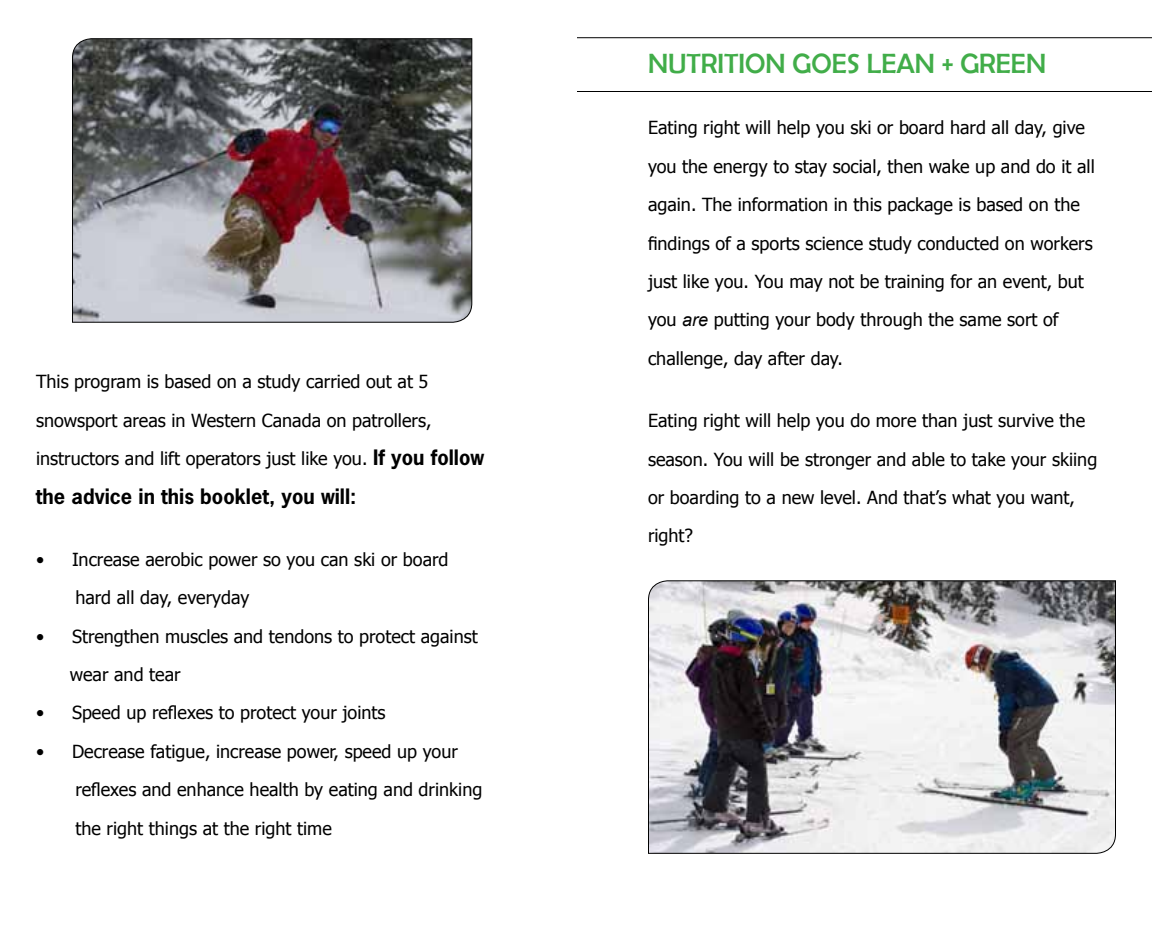
<style>
.page{position:relative;width:1152px;height:936px;background:#fff}
.page>*{position:absolute;margin:0;border:0;box-sizing:border-box;transform-origin:0 0}
.t1{font:28px "Berlin Sans FB";color:#41ad49}
.t2{font:700 20px "News Gothic Std";color:#000}
.t3{font:18px/38.4px "Tahoma";color:#000}
.s1{font-family:"News Gothic Std";font-weight:700;font-size:20px}
.s2{font-family:"Arial";font-style:italic}
</style>
<div class="page">
<hr style="left:577px;top:37px;width:575px;height:1px;background:#000">
<hr style="left:577px;top:91px;width:575px;height:1px;background:#000">
<img style="left:648px;top:580px;width:468px;height:274px">
<img style="left:72px;top:38px;width:401px;height:285px">
<p class="t3" style="left:36px;top:362px;width:450px">This program is based on a study carried out at 5 snowsport areas in Western Canada on patrollers, instructors and lift operators just like you. <span class="s1">If you follow</span></p>
<p class="t2" style="left:36px;top:483px;width:322px">the advice in this booklet, you will:</p>
<p class="t3" style="left:75px;top:539px;width:374px;text-indent:-39px">• Increase aerobic power so you can ski or board hard all day, everyday</p>
<p class="t3" style="left:70px;top:616px;width:410px;text-indent:-34px">• Strengthen muscles and tendons to protect against wear and tear</p>
<p class="t3" style="left:36px;top:693px;width:351px">• Speed up reflexes to protect your joints</p>
<p class="t3" style="left:75px;top:731px;width:408px;text-indent:-39px">• Decrease fatigue, increase power, speed up your reflexes and enhance health by eating and drinking the right things at the right time</p>
<h1 class="t1" style="left:648px;top:48px;width:400px">NUTRITION GOES LEAN + GREEN</h1>
<p class="t3" style="left:648px;top:108px;width:448px">Eating right will help you ski or board hard all day, give you the energy to stay social, then wake up and do it all again. The information in this package is based on the findings of a sports science study conducted on workers just like you. You may not be training for an event, but you <span class="s2">are</span> putting your body through the same sort of challenge, day after day.</p>
<p class="t3" style="left:648px;top:401px;width:451px">Eating right will help you do more than just survive the season. You will be stronger and able to take your skiing or boarding to a new level. And that’s what you want, right?</p>
</div>
